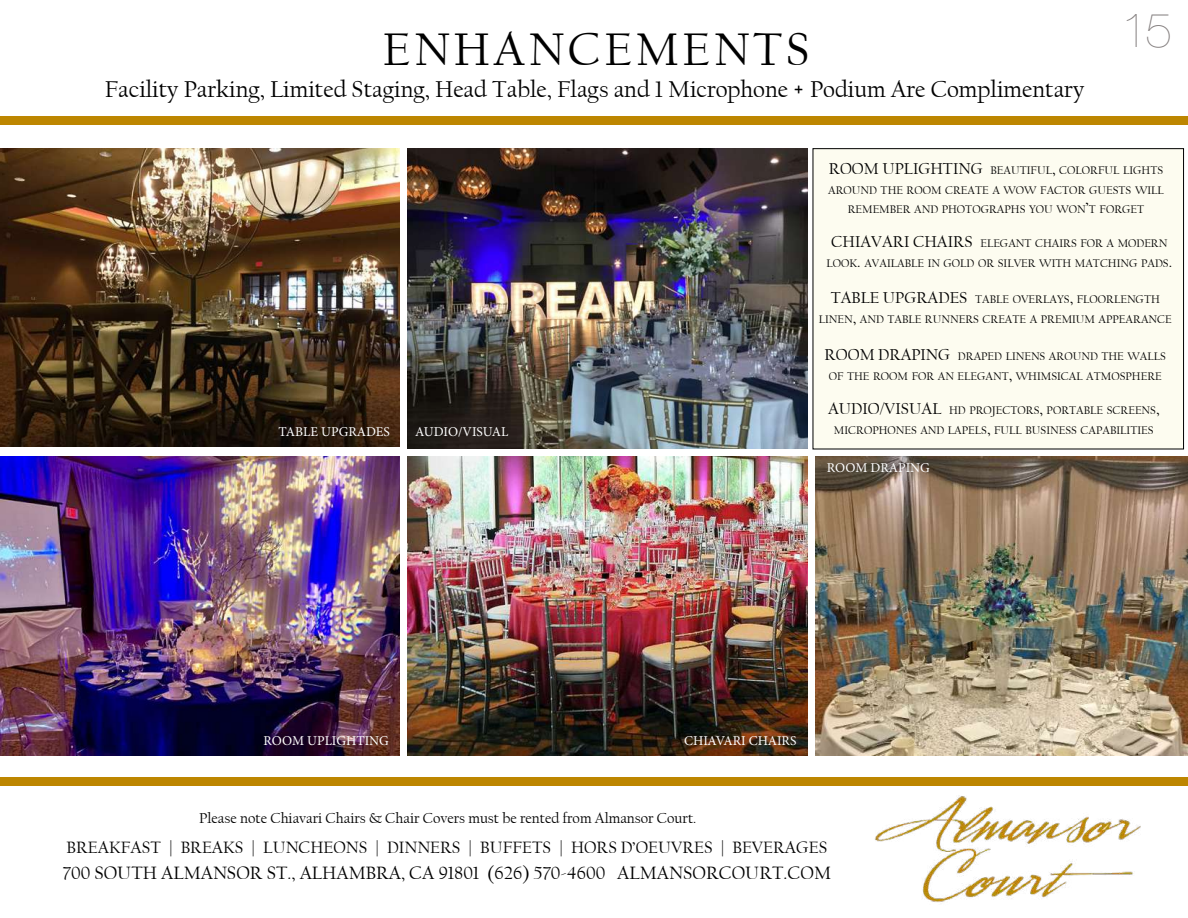
<style>
.page{position:relative;width:1188px;height:918px;background:#fff}
.page>*{position:absolute;margin:0;border:0;box-sizing:border-box;transform-origin:0 0}
.t1{font:48px "Californian FB";letter-spacing:.075em;color:#000}
.t2{font:200 48px "Helvetica Neue";color:#837e7e}
.t3{font:24px "Californian FB";color:#000}
.t4{font:18.75px "Californian FB";color:#000}
.t5{font:17.25px "Californian FB";color:#000}
.t6{font:16.5px "Californian FB";color:#000}
.t7{font:15px "Californian FB";color:#000}
.t8{font:13.5px "Minion Pro";color:#fff}
.t9{font:11.55px/19.8px "Californian FB";color:#000}
.s1{font-size:16.5px}
</style>
<div class="page">
<div style="left:0;top:116px;width:1188px;height:9px;background:#bd8600"></div>
<div style="left:0;top:777px;width:1188px;height:9px;background:#bd8600"></div>
<img style="left:875px;top:795px;width:266px;height:107px">
<img style="left:408px;top:457px;width:399px;height:299px">
<img style="left:0;top:457px;width:400px;height:299px">
<img style="left:815px;top:457px;width:373px;height:299px">
<img style="left:408px;top:148px;width:399px;height:301px">
<img style="left:0;top:148px;width:400px;height:299px">
<div style="left:813px;top:149px;width:371px;height:300px;background:#fdfcf0"></div>
<div style="left:813px;top:148px;width:371px;height:301px;border:1px solid #000"></div>
<h1 class="t1" style="left:383px;top:22px;width:429px">ENHANCEMENTS</h1>
<h2 class="t3" style="left:105px;top:76px;width:981px">Facility Parking, Limited Staging, Head Table, Flags and 1 Microphone + Podium Are Complimentary</h2>
<h1 class="t2" style="left:1121px;top:-7px;width:52px">15</h1>
<h3 class="t6" style="left:829px;top:159px;width:14px">ROOM</h3>
<h3 class="t6" style="left:882px;top:159px;width:11px">UPLIGHTING</h3>
<p class="t9" style="left:990px;top:160px;width:174px">BEAUTIFUL<span class="s1">,</span> COLORFUL LIGHTS</p>
<p class="t9" style="left:828px;top:180px;width:337px">AROUND THE ROOM CREATE A WOW FACTOR GUESTS WILL</p>
<p class="t9" style="left:848px;top:200px;width:298px">REMEMBER AND PHOTOGRAPHS YOU WON<span class="s1">’</span>T FORGET</p>
<h3 class="t6" style="left:831px;top:233px;width:126px">CHIAVARI CHAIRS</h3>
<p class="t9" style="left:826px;top:234px;width:347px;text-indent:154px">ELEGANT CHAIRS FOR A MODERN<br>LOOK<span class="s1">.</span> AVAILABLE IN GOLD OR SILVER WITH MATCHING PADS<span class="s1">.</span></p>
<p class="t8" style="left:279px;top:423px;width:113px">TABLE UPGRADES</p>
<p class="t8" style="left:415px;top:423px;width:95px">AUDIO/VISUAL</p>
<h3 class="t6" style="left:831px;top:288px;width:65px">TABLE UPGR</h3>
<h3 class="t6" style="left:928px;top:288px;width:21px">ADES</h3>
<p class="t9" style="left:819px;top:289px;width:354px;text-indent:156px">TAB LE OVERLAYS<span class="s1">,</span> FLOORLENGTH<br>LINEN<span class="s1">,</span> AND TABLE RUNNERS CREATE A PREMIUM APPEARANCE</p>
<h3 class="t6" style="left:825px;top:345px;width:14px">ROOM</h3>
<h3 class="t6" style="left:878px;top:345px;width:44px">DRAPING</h3>
<p class="t9" style="left:829px;top:346px;width:339px;text-indent:129px">DRAPED LINENS AROUND THE WALLS<br>OF THE ROOM FOR AN ELEGANT<span class="s1">,</span> WHIMSICAL ATMOSPHERE</p>
<h3 class="t6" style="left:828px;top:400px;width:22px">AUDIO</h3>
<h3 class="t6" style="left:880px;top:400px;width:15px">/VISU</h3>
<p class="t9" style="left:834px;top:401px;width:327px;text-indent:88px"><span class="s1">AL</span> HD PROJECTORS<span class="s1">,</span> PORTABLE SCREENS<span class="s1">,<br></span>MICROPHONES AND LAPELS<span class="s1">,</span> FULL BUSINESS CAPABILITIES</p>
<p class="t8" style="left:827px;top:459px;width:104px">ROOM DRAPING</p>
<p class="t8" style="left:264px;top:732px;width:127px">ROOM UPLIGHTING</p>
<p class="t8" style="left:684px;top:732px;width:114px">CHIAVARI CHAIRS</p>
<p class="t7" style="left:199px;top:809px;width:499px">Please note Chiavari Chairs &amp; Chair Covers must be rented from Almansor Court.</p>
<h3 class="t5" style="left:67px;top:837px;width:762px">BREAKFAST | BREAKS | LUNCHEONS | DINNERS | BUFFETS | HORS D’OEUVRES | BEVERAGES</h3>
<h3 class="t4" style="left:63px;top:862px;width:770px">700 SOUTH ALMANSOR ST., ALHAMBRA, CA 91801 (626) 570-4600 ALMANSORCOURT.COM</h3>
</div>
